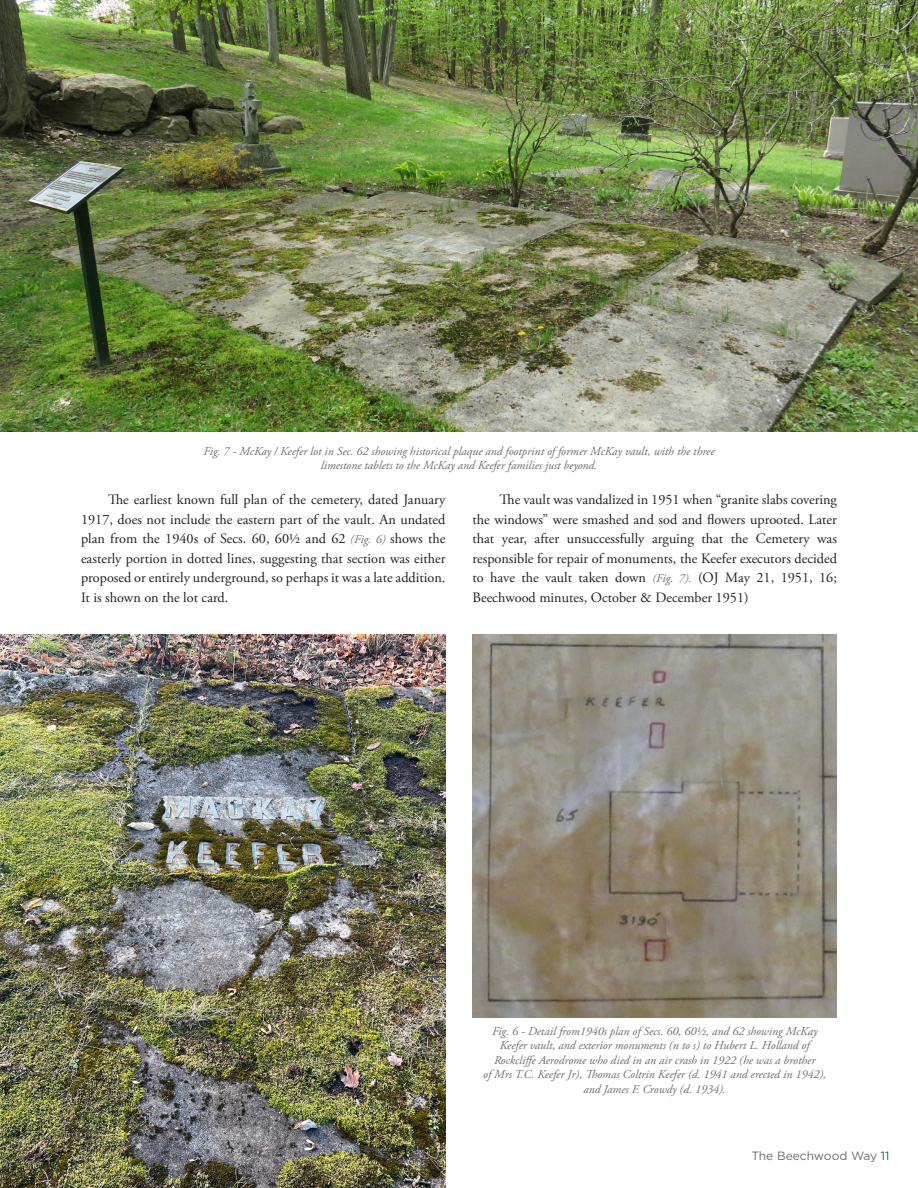
<style>
.page{position:relative;width:918px;height:1188px;background:#fff}
.page>*{position:absolute;margin:0;border:0;box-sizing:border-box;transform-origin:0 0}
.t1{font:14.25px/19.5px "Adobe Garamond Pro";color:#231f20;text-align:justify}
.t2{font:italic 12px "Adobe Garamond Pro";color:#6c6d70}
.t3{font:12px "Gotham";color:#6c6d70}
.s1{font-style:italic;font-size:12px;color:#6c6d70}
.s2{color:#066a5b}
</style>
<div class="page">
<img style="left:0;top:0;width:918px;height:432px">
<img style="left:473px;top:634px;width:364px;height:384px">
<img style="left:0;top:634px;width:446px;height:554px">
<p class="t2" style="left:203px;top:444px;width:513px">Fig. 7 - McKay / Keefer lot in Sec. 62 showing historical plaque and footprint of former McKay vault, with the three</p>
<p class="t2" style="left:321px;top:458px;width:278px">limestone tablets to the McKay and Keefer families just beyond.</p>
<p class="t1" style="left:81px;top:491px;width:366px;text-indent:27px">The earliest known full plan of the cemetery, dated January 1917, does not include the eastern part of the vault. An undated plan from the 1940s of Secs. 60, 60½ and 62 <span class="s1">(Fig. 6)</span> shows the easterly portion in dotted lines, suggesting that section was either proposed or entirely underground, so perhaps it was a late addition.<br>It is shown on the lot card.</p>
<p class="t1" style="left:472px;top:491px;width:366px;text-indent:27px">The vault was vandalized in 1951 when “granite slabs covering the windows” were smashed and sod and flowers uprooted. Later that year, after unsuccessfully arguing that the Cemetery was responsible for repair of monuments, the Keefer executors decided to have the vault taken down <span class="s1">(Fig. 7).</span> (OJ May 21, 1951, 16; Beechwood minutes, October &amp; December 1951)</p>
<p class="t2" style="left:492px;top:1024px;width:327px">Fig. 6 - Detail from1940s plan of Secs. 60, 60½, and 62 showing McKay</p>
<p class="t2" style="left:500px;top:1038px;width:311px">Keefer vault, and exterior monuments (n to s) to Hubert L. Holland of</p>
<p class="t2" style="left:494px;top:1053px;width:323px">Rockcliffe Aerodrome who died in an air crash in 1922 (he was a brother</p>
<p class="t2" style="left:483px;top:1067px;width:344px">of Mrs T.C. Keefer Jr), Thomas Coltrin Keefer (d. 1941 and erected in 1942),</p>
<p class="t2" style="left:584px;top:1082px;width:144px">and James F. Crowdy (d. 1934).</p>
<p class="t3" style="left:751px;top:1149px;width:140px">The Beechwood Way <span class="s2">11</span></p>
</div>
